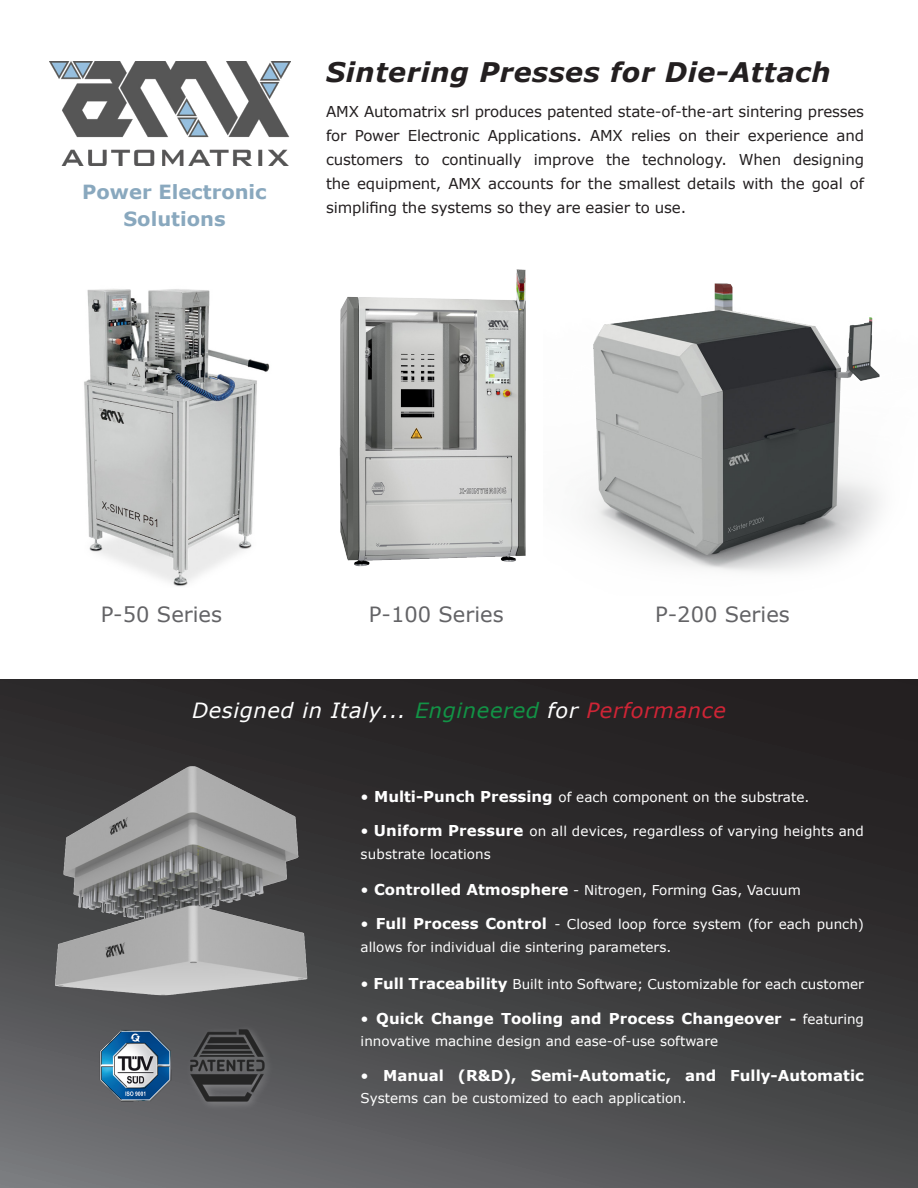
<style>
.page{position:relative;width:918px;height:1188px;background:#fff}
.page>*{position:absolute;margin:0;border:0;box-sizing:border-box;transform-origin:0 0}
.t1{font:italic 700 27px "Verdana";letter-spacing:.02em;color:#231f20}
.t2{font:italic 21px "Verdana";letter-spacing:.03em;color:#fff}
.t3{font:21px "Verdana";color:#636366}
.t4{font:700 19.5px/27px "Verdana";color:#89a8be;text-align:center}
.t5{font:15px/24px "Verdana";letter-spacing:-.01em;color:#231f20;text-align:justify}
.t6{font:700 15px "Verdana";color:#fff}
.t7{font:13.5px/22.5px "Verdana";color:#fff}
.s1{color:#129346}
.s2{color:#cf2536}
.s3{font-size:15px}
.s4{font-weight:700;font-size:15px}
.s5{font-weight:400}
.s6{font-size:13.5px}
.s7{font-weight:400;font-size:13.5px}
</style>
<div class="page">
<svg style="left:0;top:679px;width:918px;height:509px;background:#3d3c3e"></svg>
<img style="left:588px;top:283px;width:293px;height:289px">
<img style="left:339px;top:269px;width:187px;height:298px">
<img style="left:84px;top:289px;width:186px;height:298px">
<img style="left:49px;top:61px;width:241px;height:104px">
<img style="left:53px;top:764px;width:257px;height:235px">
<img style="left:180px;top:1012px;width:106px;height:106px">
<img style="left:99px;top:1027px;width:74px;height:77px">
<h3 class="t4" style="left:82px;top:178px;width:186px">Power Electronic<br>Solutions</h3>
<h1 class="t1" style="left:326px;top:53px;width:506px">Sintering Presses for Die-Attach</h1>
<p class="t5" style="left:326px;top:100px;width:539px">AMX Automatrix srl produces patented state-of-the-art sintering presses for Power Electronic Applications. AMX relies on their experience and customers to continually improve the technology. When designing the equipment, AMX accounts for the smallest details with the goal of simplifing the systems so they are easier to use.</p>
<h2 class="t3" style="left:101px;top:600px;width:123px">P-50 Series</h2>
<h2 class="t3" style="left:369px;top:600px;width:136px">P-100 Series</h2>
<h2 class="t3" style="left:655px;top:600px;width:136px">P-200 Series</h2>
<h2 class="t2" style="left:192px;top:696px;width:535px">Designed in Italy... <span class="s1">Engineered</span> for <span class="s2">Performance</span></h2>
<p class="t7" style="left:361px;top:785px;width:450px"><span class="s3">•</span> <span class="s4">Multi-Punch Pressing</span> of each component on the substrate.</p>
<p class="t7" style="left:361px;top:820px;width:505px"><span class="s3">•</span> <span class="s4">Uniform Pressure</span> on all devices, regardless of varying heights and substrate locations</p>
<p class="t7" style="left:361px;top:878px;width:442px"><span class="s3">•</span> <span class="s4">Controlled Atmosphere</span> - Nitrogen, Forming Gas, Vacuum</p>
<p class="t7" style="left:361px;top:913px;width:505px"><span class="s3">•</span> <span class="s4">Full Process Control</span> - Closed loop force system (for each punch) allows for individual die sintering parameters.</p>
<p class="t7" style="left:361px;top:973px;width:505px"><span class="s3">•</span> <span class="s4">Full Traceability</span> Built into Software; Customizable for each customer</p>
<p class="t6" style="left:361px;top:1008px;width:505px"><span class="s5">•</span> Quick Change Tooling and Process Changeover <span class="s6">-</span> <span class="s7">featuring</span></p>
<p class="t7" style="left:361px;top:1030px;width:359px">innovative machine design and ease-of-use software</p>
<p class="t6" style="left:361px;top:1065px;width:505px"><span class="s5">•</span> Manual (R&amp;D), Semi-Automatic, and Fully-Automatic</p>
<p class="t7" style="left:361px;top:1087px;width:328px">Systems can be customized to each application.</p>
</div>
